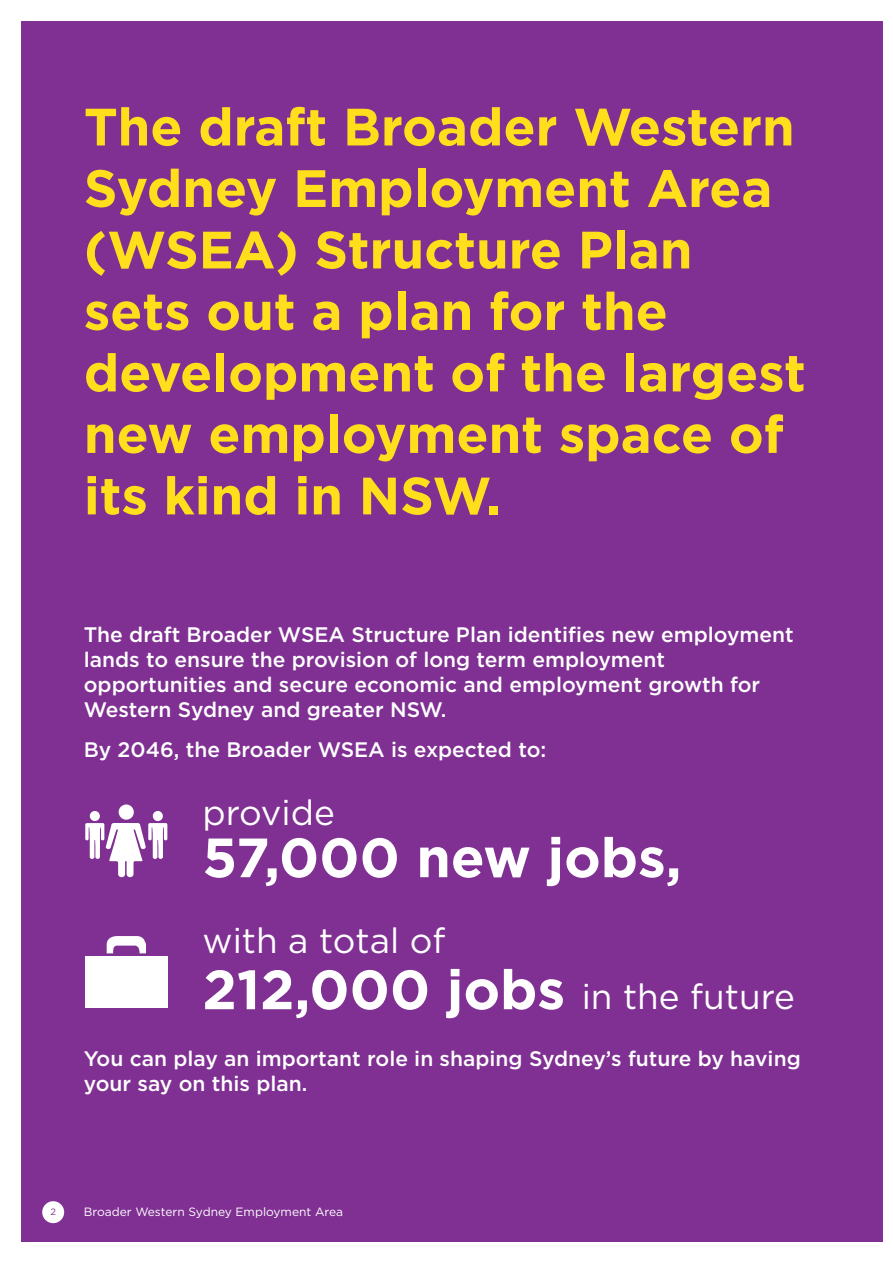
<style>
.page{position:relative;width:893px;height:1263px;background:#fff}
.page>*{position:absolute;margin:0;border:0;box-sizing:border-box;transform-origin:0 0}
.t1{font:700 55.2px "Gotham";color:#fff}
.t2{font:700 52.5px/61.5px "Gotham";color:#ffdf1c}
.t3{font:35.1px "Gotham";color:#fff}
.t4{font:500 21px/25.2px "Gotham";color:#fff}
.t5{font:12px "Gotham";color:#fff}
.t6{font:9.15px "Gotham";color:#7f3092}
.s1{font-weight:400;font-size:35.1px}
</style>
<div class="page">
<div style="left:21px;top:21px;width:861px;height:1221px;background:#7f3092"></div>
<div style="left:42px;top:1201px;width:22px;height:22px;background:#fff;border-radius:50%"></div>
<div style="left:85px;top:956px;width:82px;height:51px;background:#fff"></div>
<svg style="left:107px;top:936px;width:39px;height:17px"></svg>
<svg style="left:85px;top:804px;width:82px;height:73px"></svg>
<h2 class="t2" style="left:84px;top:96px;width:723px">The draft Broader Western<br>Sydney Employment Area (WSEA) Structure Plan sets out a plan for the development of the largest new employment space of its kind in NSW.</h2>
<p class="t4" style="left:84px;top:621px;width:711px">The draft Broader WSEA Structure Plan identifies new employment lands to ensure the provision of long term employment opportunities and secure economic and employment growth for Western Sydney and greater NSW.</p>
<p class="t4" style="left:84px;top:737px;width:464px">By 2046, the Broader WSEA is expected to:</p>
<h3 class="t3" style="left:202px;top:790px;width:134px">provide</h3>
<h1 class="t1" style="left:202px;top:821px;width:481px">57,000 new jobs,</h1>
<h3 class="t3" style="left:202px;top:918px;width:245px">with a total of</h3>
<h1 class="t1" style="left:202px;top:953px;width:594px">212,000 jobs <span class="s1">in the future</span></h1>
<p class="t4" style="left:84px;top:1046px;width:718px">You can play an important role in shaping Sydney’s future by having your say on this plan.</p>
<p class="t6" style="left:50px;top:1206px;width:7px">2</p>
<p class="t5" style="left:84px;top:1204px;width:261px">Broader Western Sydney Employment Area</p>
</div>
